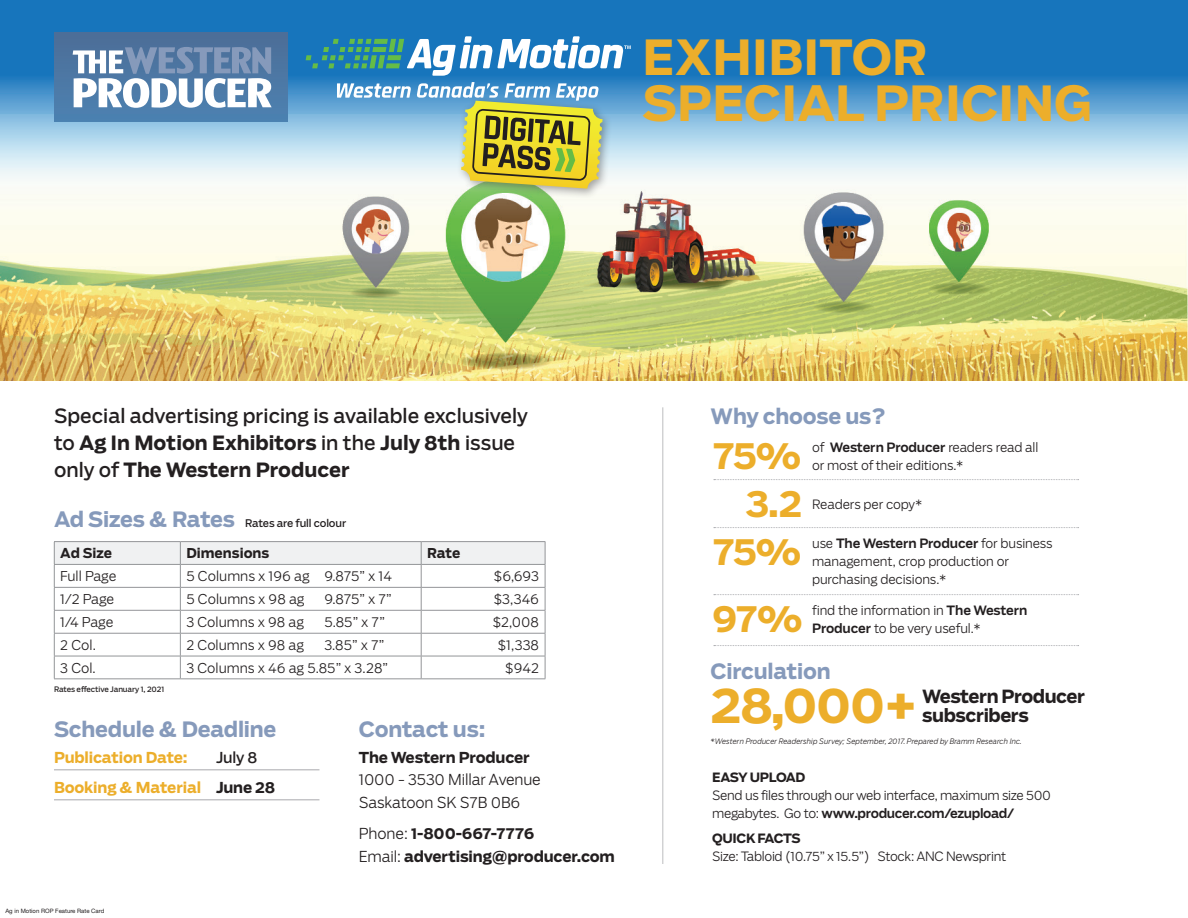
<style>
.page{position:relative;width:1188px;height:918px;background:#fff}
.page>*{position:absolute;margin:0;border:0;box-sizing:border-box;transform-origin:0 0}
.t1{font:700 48px/45.9px "Salvo Sans";color:#ecae2b}
.t2{font:700 47.7px "Salvo Sans";color:#ecae2b}
.t3{font:700 36px/48px "Salvo Sans";color:#ecae2b;text-align:right}
.t4{font:700 21px "Salvo Sans";letter-spacing:-.01em;color:#869abb}
.t5{font:19.5px/27px "Salvo Sans";color:#231f20}
.t6{font:700 18px "Salvo Sans";letter-spacing:-.025em;color:#231f20}
.t7{font:700 15px/22.5px "Salvo Sans";letter-spacing:-.01em;color:#231f20}
.t8{font:700 15px/30px "Salvo Sans";letter-spacing:-.01em;color:#ecae2b}
.t9{font:300 15px/22.5px "Salvo Sans";letter-spacing:-.01em;color:#231f20}
.t10{font:300 13.5px "Salvo Sans";color:#231f20}
.t11{font:700 13.5px "Salvo Sans";color:#231f20}
.t12{font:300 12.75px/18px "Salvo Sans";letter-spacing:-.02em;color:#231f20}
.t13{font:700 12.75px "Salvo Sans";letter-spacing:-.03em;color:#231f20}
.t14{font:10.5px "Salvo Sans";letter-spacing:-.01em;color:#231f20}
.t15{font:italic 300 7.5px "Salvo Sans";color:#231f20}
.t16{font:7.5px "Salvo Sans";letter-spacing:-.01em;color:#231f20}
.t17{font:6px "Helvetica Neue LT Std";color:#231f20}
.s1{font-weight:700}
.s2{font-weight:400;color:#231f20}
.s3{color:#231f20}
.s4{font-weight:300}
.s5{font-weight:500}
</style>
<div class="page">
<svg style="left:0;top:0;width:1188px;height:114px;background:#267ec0"></svg>
<img style="left:0;top:114px;width:1188px;height:267px">
<hr style="left:54px;top:770px;width:265px;height:1px;background:#a8a9ad">
<hr style="left:54px;top:800px;width:265px;height:1px;background:#a8a9ad">
<hr style="left:54px;top:541px;width:126px;height:1px;background:#939598">
<hr style="left:180px;top:541px;width:241px;height:1px;background:#939598">
<hr style="left:421px;top:541px;width:124px;height:1px;background:#939598">
<svg style="left:54px;top:542px;width:492px;height:137px"></svg>
<hr style="left:54px;top:679px;width:126px;height:1px;background:#939598">
<hr style="left:180px;top:679px;width:241px;height:1px;background:#939598">
<hr style="left:421px;top:679px;width:124px;height:1px;background:#939598">
<hr style="left:663px;top:407px;width:1px;height:457px;background:#bcbdc0">
<svg style="left:714px;top:479px;width:365px;height:1px"></svg>
<svg style="left:714px;top:527px;width:365px;height:1px"></svg>
<svg style="left:714px;top:594px;width:365px;height:1px"></svg>
<svg style="left:714px;top:645px;width:365px;height:1px"></svg>
<div style="left:54px;top:32px;width:233px;height:90px;background:linear-gradient(to right,#4c77a4,#4c77a4)"></div>
<svg style="left:73px;top:47px;width:199px;height:61px"></svg>
<svg style="left:337px;top:83px;width:74px;height:15px"></svg>
<svg style="left:306px;top:36px;width:325px;height:40px"></svg>
<div style="left:456px;top:95px;width:157px;height:104px;background:#231f20;opacity:.4"></div>
<svg style="left:417px;top:82px;width:186px;height:107px;background:#aab77c"></svg>
<h1 class="t1" style="left:643px;top:34px;width:451px">EXHIBITOR<br>SPECIAL PRICING</h1>
<h3 class="t5" style="left:54px;top:402px;width:475px">Special advertising pricing is available exclusively to <span class="s1">Ag In Motion Exhibitors</span> in the <span class="s1">July 8th</span> issue only of <span class="s1">The Western Producer</span></h3>
<h3 class="t4" style="left:54px;top:504px;width:183px">Ad Sizes &amp; Rates</h3>
<p class="t11" style="left:60px;top:544px;width:53px">Ad Size</p>
<p class="t11" style="left:186px;top:544px;width:85px">Dimensions</p>
<p class="t11" style="left:427px;top:544px;width:35px">Rate</p>
<p class="t10" style="left:60px;top:567px;width:58px">Full Page</p>
<p class="t10" style="left:186px;top:567px;width:207px">5 Columns x 196 ag 9.875” x 14</p>
<p class="t10" style="left:494px;top:567px;width:47px">$6,693</p>
<p class="t10" style="left:60px;top:590px;width:56px">1/2 Page</p>
<p class="t10" style="left:186px;top:590px;width:120px">5 Columns x 98 ag</p>
<p class="t10" style="left:324px;top:590px;width:69px">9.875” x 7”</p>
<p class="t10" style="left:494px;top:590px;width:47px">$3,346</p>
<p class="t10" style="left:60px;top:613px;width:55px">1/4 Page</p>
<p class="t10" style="left:186px;top:613px;width:119px">3 Columns x 98 ag</p>
<p class="t10" style="left:324px;top:613px;width:62px">5.85” x 7”</p>
<p class="t10" style="left:493px;top:613px;width:48px">$2,008</p>
<p class="t10" style="left:60px;top:636px;width:37px">2 Col.</p>
<p class="t10" style="left:186px;top:636px;width:119px">2 Columns x 98 ag</p>
<p class="t10" style="left:324px;top:636px;width:62px">3.85” x 7”</p>
<p class="t10" style="left:498px;top:636px;width:43px">$1,338</p>
<p class="t10" style="left:60px;top:659px;width:37px">3 Col.</p>
<p class="t10" style="left:186px;top:659px;width:203px">3 Columns x 46 ag 5.85” x 3.28”</p>
<p class="t10" style="left:505px;top:659px;width:35px">$942</p>
<p class="t14" style="left:245px;top:516px;width:103px">Rates are full colour</p>
<p class="t16" style="left:54px;top:684px;width:112px">Rates effective January 1, 2021</p>
<h3 class="t4" style="left:54px;top:714px;width:224px">Schedule &amp; Deadline</h3>
<h3 class="t4" style="left:359px;top:714px;width:128px">Contact us:</h3>
<p class="t8" style="left:54px;top:742px;width:135px">Publication Date:</p>
<p class="t8" style="left:54px;top:742px;width:223px;text-indent:162px"><span class="s2">July 8<br></span>Booking &amp; Material <span class="s3">June 28</span></p>
<p class="t17" style="left:5px;top:907px;width:100px">Ag in Motion ROP Feature Rate Card</p>
<p class="t7" style="left:359px;top:746px;width:173px">The Western Producer</p>
<p class="t9" style="left:359px;top:768px;width:184px">1000 - 3530 Millar Avenue<br>Saskatoon SK S7B 0B6</p>
<p class="t7" style="left:359px;top:823px;width:258px"><span class="s4">Phone:</span> 1-800-667-7776<br><span class="s4">Email:</span> advertising@producer.com</p>
<h3 class="t4" style="left:711px;top:402px;width:177px">Why choose us?</h3>
<h3 class="t3" style="left:712px;top:432px;width:92px">75%<br>3.2<br>75%</h3>
<h3 class="t3" style="left:712px;top:595px;width:92px">97%</h3>
<p class="t12" style="left:812px;top:438px;width:228px">of <span class="s5">Western Producer</span> readers read all or most of their editions.*</p>
<p class="t12" style="left:812px;top:495px;width:112px">Readers per copy*</p>
<p class="t12" style="left:812px;top:534px;width:242px">use <span class="s5">The Western Producer</span> for business management, crop production or purchasing decisions.*</p>
<p class="t12" style="left:812px;top:601px;width:217px">find the information in <span class="s5">The Western<br>Producer</span> to be very useful.*</p>
<h3 class="t4" style="left:711px;top:656px;width:122px">Circulation</h3>
<h2 class="t2" style="left:711px;top:672px;width:209px">28,000+</h2>
<h3 class="t6" style="left:922px;top:683px;width:165px">Western Producer</h3>
<h3 class="t6" style="left:922px;top:703px;width:108px">subscribers</h3>
<p class="t15" style="left:711px;top:736px;width:313px">*Western Producer Readership Survey; September, 2017. Prepared by Bramm Research Inc.</p>
<p class="t13" style="left:712px;top:768px;width:95px">EASY UPLOAD</p>
<p class="t12" style="left:712px;top:786px;width:341px">Send us files through our web interface, maximum size 500 megabytes. Go to: <span class="s5">www.producer.com/ezupload/</span></p>
<p class="t13" style="left:712px;top:829px;width:90px">QUICK FACTS</p>
<p class="t12" style="left:712px;top:847px;width:296px">Size: Tabloid (10.75” x 15.5”) Stock: ANC Newsprint</p>
</div>
